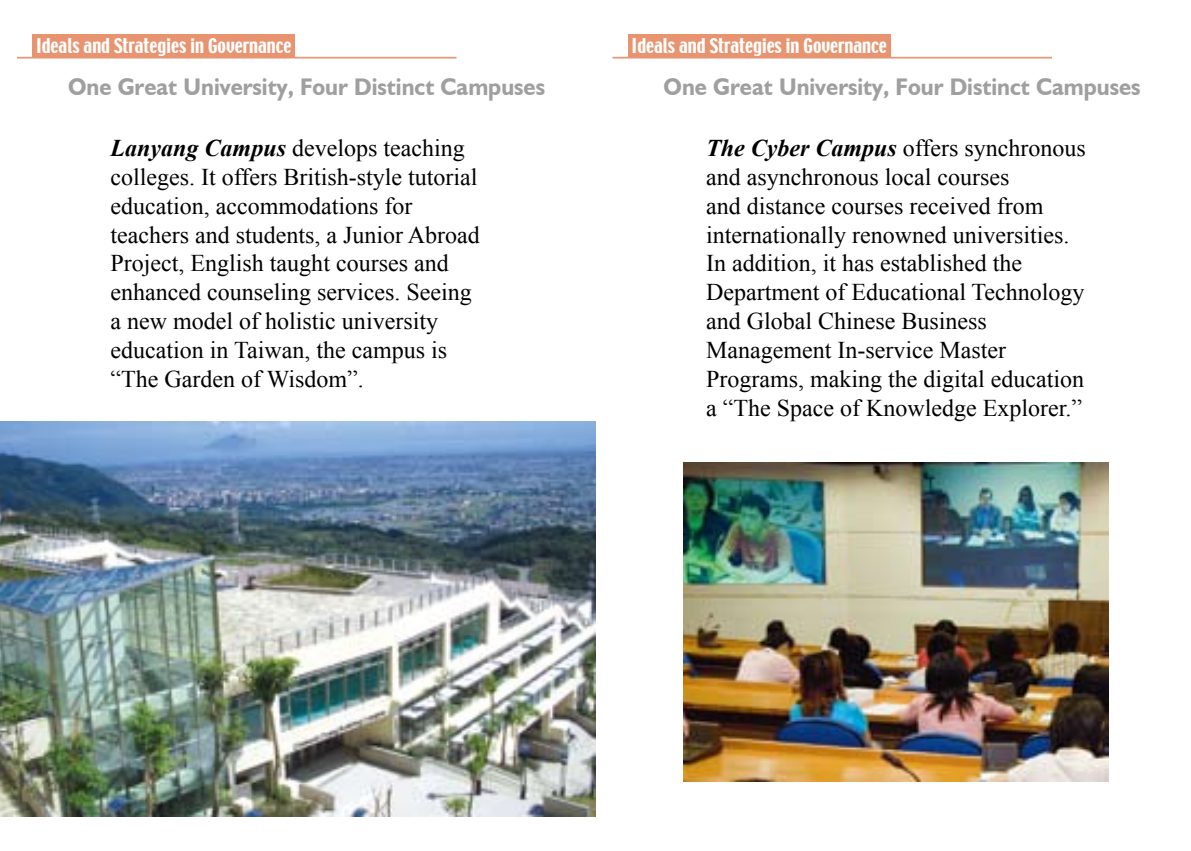
<style>
.page{position:relative;width:1191px;height:851px;background:#fff}
.page>*{position:absolute;margin:0;border:0;box-sizing:border-box;transform-origin:0 0}
.t1{font:24px/28.8px "Times New Roman";color:#000}
.t2{font:700 24px "Humanist 521 BT";color:#9f9fa0;scale:.95 1}
.t3{font:18px "Techno";color:#fff}
.s1{font-weight:700;font-style:italic}
</style>
<div class="page">
<img style="left:683px;top:462px;width:425px;height:319px">
<img style="left:0;top:421px;width:595px;height:395px">
<div style="left:33px;top:34px;width:262px;height:24px;background:#e89470"></div>
<hr style="left:17px;top:57px;width:439px;height:1px;background:#e89470">
<div style="left:628px;top:34px;width:262px;height:24px;background:#e89470"></div>
<hr style="left:612px;top:57px;width:440px;height:1px;background:#e89470">
<p class="t3" style="left:36px;top:34px;width:257px">Ideals and Strategies in Governance</p>
<p class="t3" style="left:631px;top:34px;width:257px">Ideals and Strategies in Governance</p>
<p class="t2" style="left:68px;top:72px;width:504px">One Great University, Four Distinct Campuses</p>
<p class="t2" style="left:663px;top:72px;width:504px">One Great University, Four Distinct Campuses</p>
<p class="t1" style="left:111px;top:133px;width:371px"><span class="s1">Lanyang Campus</span> develops teaching colleges. It offers British-style tutorial education, accommodations for teachers and students, a Junior Abroad Project, English taught courses and enhanced counseling services. Seeing a new model of holistic university education in Taiwan, the campus is “The Garden of Wisdom”.</p>
<p class="t1" style="left:706px;top:133px;width:381px"><span class="s1">The Cyber Campus</span> offers synchronous and asynchronous local courses<br>and distance courses received from internationally renowned universities.<br>In addition, it has established the Department of Educational Technology and Global Chinese Business Management In-service Master Programs, making the digital education a “The Space of Knowledge Explorer.”</p>
</div>
